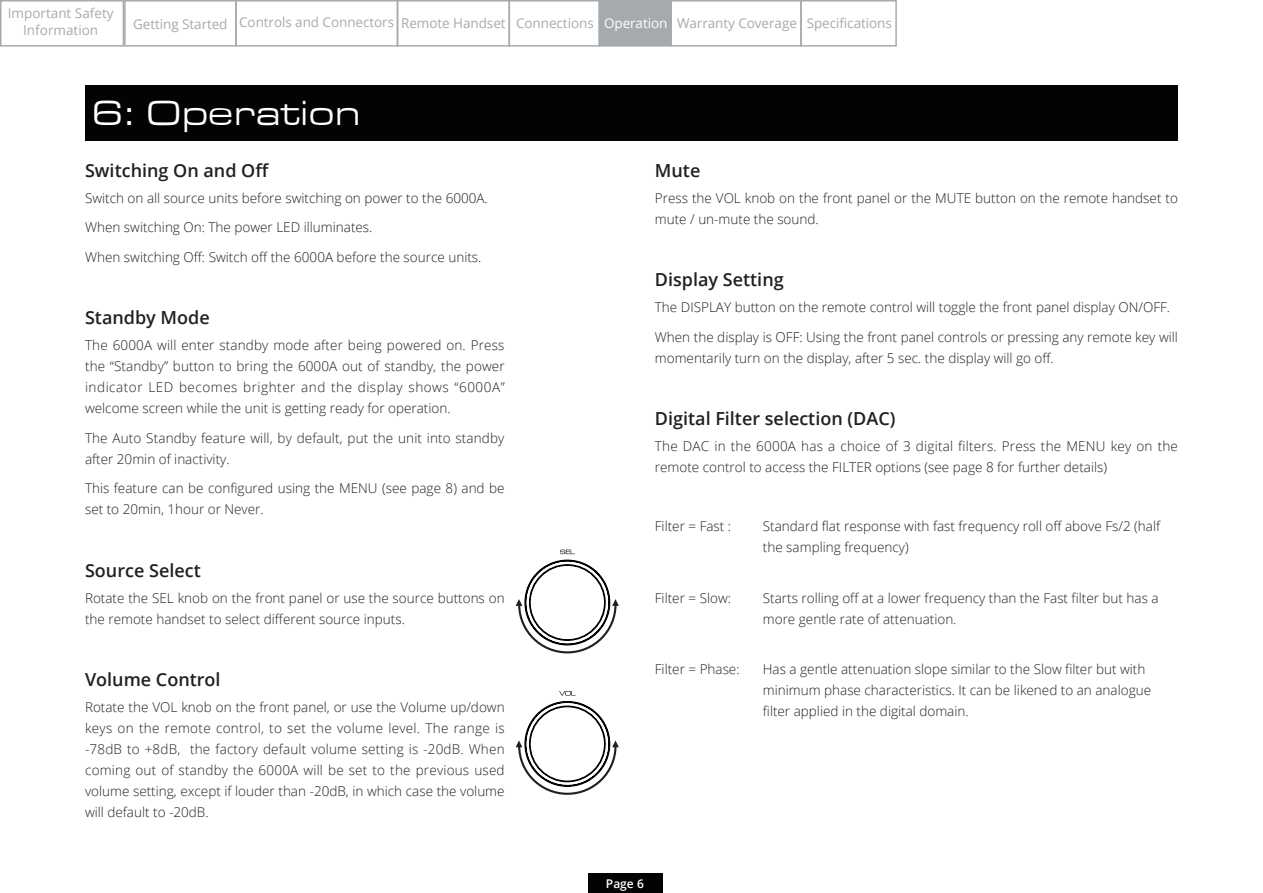
<style>
.page{position:relative;width:1263px;height:893px;background:#fff}
.page>*{position:absolute;margin:0;border:0;box-sizing:border-box;transform-origin:0 0}
.t1{font:36px "Eurostile Extended Roman DTC";letter-spacing:-.005em;color:#fff}
.t2{font:600 18px "Open Sans";color:#231f20}
.t3{font:300 13.5px/21px "Open Sans";color:#231f20}
.t4{font:13.5px/16.5px "Open Sans";letter-spacing:-.005em;color:#a7aaac;text-align:center}
.t5{font:600 12px "Open Sans";color:#fff}
.s1{color:#fff}
</style>
<div class="page">
<div style="left:588px;top:873px;width:74px;height:20px;background:#030303"></div>
<div style="left:85px;top:85px;width:1093px;height:55px;background:#030303"></div>
<svg style="left:560px;top:550px;width:15px;height:4px"></svg>
<svg style="left:516px;top:560px;width:103px;height:94px"></svg>
<svg style="left:559px;top:691px;width:13px;height:4px"></svg>
<svg style="left:516px;top:701px;width:103px;height:94px"></svg>
<div style="left:0;top:0;width:124px;height:47px;border:2px solid #a7aaac"></div>
<div style="left:124px;top:0;width:113px;height:47px;border:2px solid #a7aaac"></div>
<div style="left:235px;top:0;width:163px;height:47px;border:2px solid #a7aaac"></div>
<div style="left:397px;top:0;width:113px;height:47px;border:2px solid #a7aaac"></div>
<div style="left:508px;top:0;width:92px;height:47px;border:2px solid #a7aaac"></div>
<div style="left:599px;top:1px;width:72px;height:45px;background:#a7aaac"></div>
<div style="left:599px;top:0;width:73px;height:47px;border:2px solid #a7aaac"></div>
<div style="left:670px;top:0;width:132px;height:47px;border:2px solid #a7aaac"></div>
<div style="left:800px;top:0;width:97px;height:47px;border:2px solid #a7aaac"></div>
<p class="t4" style="left:8px;top:5px;width:107px">Important Safety<br>Information</p>
<p class="t4" style="left:133px;top:15px;width:760px">Getting Started Controls and Connectors Remote Handset Connections <span class="s1">Operation</span> Warranty Coverage Specifications</p>
<h1 class="t1" style="left:92px;top:94px;width:270px">6: Operation</h1>
<h2 class="t2" style="left:85px;top:158px;width:185px">Switching On and Off</h2>
<p class="t3" style="left:85px;top:182px;width:404px;line-height:29.5px">Switch on all source units before switching on power to the 6000A.<br>When switching On: The power LED illuminates.<br>When switching Off: Switch off the 6000A before the source units.</p>
<h2 class="t2" style="left:85px;top:305px;width:126px">Standby Mode</h2>
<p class="t3" style="left:85px;top:334px;width:421px;text-align:justify">The 6000A will enter standby mode after being powered on. Press the “Standby” button to bring the 6000A out of standby, the power indicator LED becomes brighter and the display shows “6000A” welcome screen while the unit is getting ready for operation.</p>
<p class="t3" style="left:85px;top:427px;width:421px">The Auto Standby feature will, by default, put the unit into standby after 20min of inactivity.</p>
<p class="t3" style="left:85px;top:477px;width:421px">This feature can be configured using the MENU (see page 8) and be set to 20min, 1hour or Never.</p>
<h2 class="t2" style="left:85px;top:558px;width:117px">Source Select</h2>
<p class="t3" style="left:85px;top:587px;width:421px">Rotate the SEL knob on the front panel or use the source buttons on the remote handset to select different source inputs.</p>
<h2 class="t2" style="left:85px;top:668px;width:137px">Volume Control</h2>
<p class="t3" style="left:85px;top:696px;width:421px;text-align:justify">Rotate the VOL knob on the front panel, or use the Volume up/down keys on the remote control, to set the volume level. The range is -78dB to +8dB, the factory default volume setting is -20dB. When coming out of standby the 6000A will be set to the previous used volume setting, except if louder than -20dB, in which case the volume will default to -20dB.</p>
<h2 class="t2" style="left:655px;top:158px;width:47px">Mute</h2>
<p class="t3" style="left:655px;top:187px;width:524px">Press the VOL knob on the front panel or the MUTE button on the remote handset to mute / un-mute the sound.</p>
<h2 class="t2" style="left:655px;top:267px;width:130px">Display Setting</h2>
<p class="t3" style="left:655px;top:292px;width:525px;line-height:29.5px">The DISPLAY button on the remote control will toggle the front panel display ON/OFF.<br>When the display is OFF: Using the front panel controls or pressing any remote key will</p>
<p class="t3" style="left:655px;top:347px;width:400px">momentarily turn on the display, after 5 sec. the display will go off.</p>
<h2 class="t2" style="left:655px;top:406px;width:242px">Digital Filter selection (DAC)</h2>
<p class="t3" style="left:655px;top:435px;width:525px">The DAC in the 6000A has a choice of 3 digital filters. Press the MENU key on the remote control to access the FILTER options (see page 8 for further details)</p>
<p class="t3" style="left:655px;top:515px;width:78px">Filter = Fast :</p>
<p class="t3" style="left:763px;top:515px;width:399px">Standard flat response with fast frequency roll off above Fs/2 (half the sampling frequency)</p>
<p class="t3" style="left:655px;top:587px;width:78px">Filter = Slow:</p>
<p class="t3" style="left:763px;top:587px;width:397px">Starts rolling off at a lower frequency than the Fast filter but has a more gentle rate of attenuation.</p>
<p class="t3" style="left:655px;top:658px;width:86px">Filter = Phase:</p>
<p class="t3" style="left:763px;top:658px;width:390px">Has a gentle attenuation slope similar to the Slow filter but with minimum phase characteristics. It can be likened to an analogue filter applied in the digital domain.</p>
<p class="t5" style="left:606px;top:875px;width:39px">Page 6</p>
</div>
